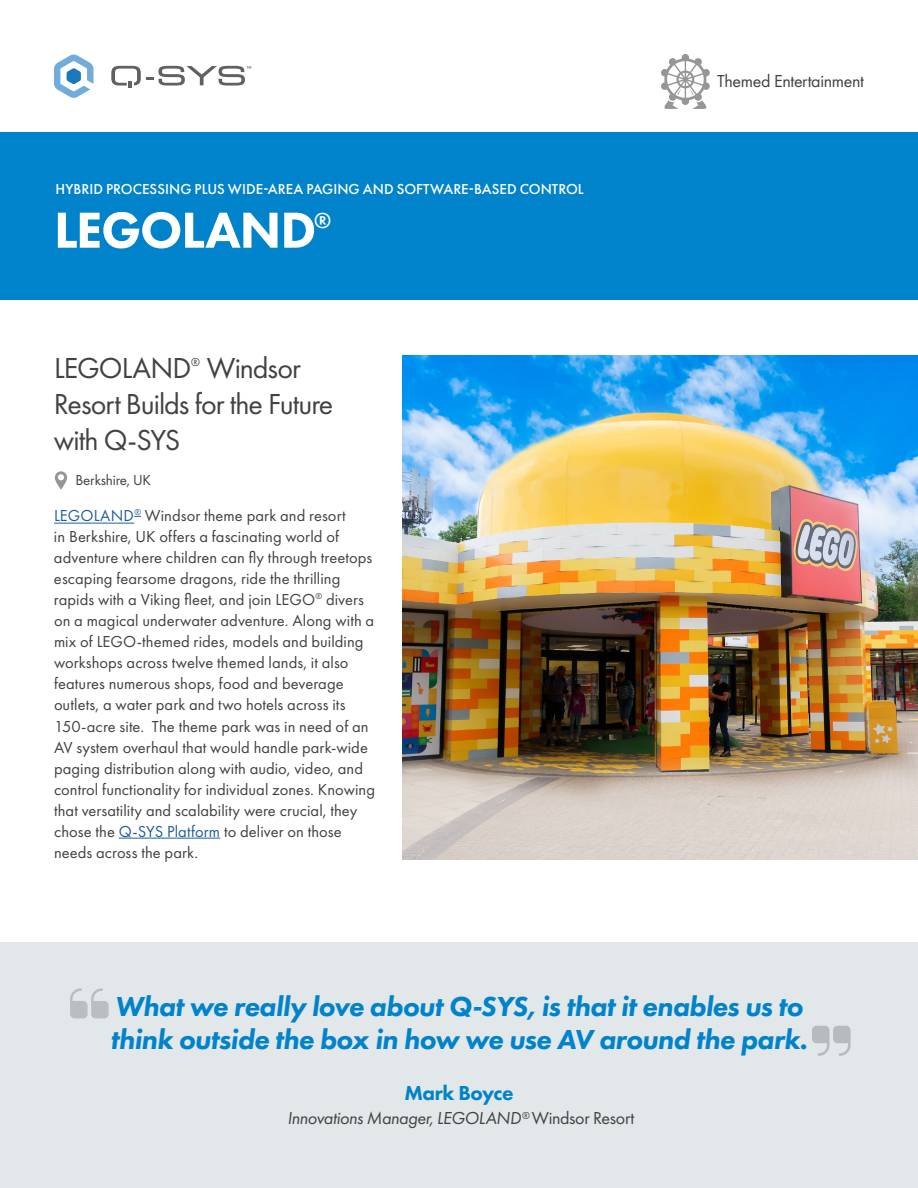
<style>
.page{position:relative;width:918px;height:1188px;background:#fff}
.page>*{position:absolute;margin:0;border:0;box-sizing:border-box;transform-origin:0 0}
.t1{font:800 52.5px "Futura PT";letter-spacing:-.025em;color:#fff}
.t2{font:30px/36px "Futura PT";letter-spacing:-.035em;color:#424242}
.t3{font:italic 800 28.5px/33px "Futura PT";letter-spacing:-.02em;color:#0083ca}
.t4{font:600 22.5px "Futura PT";color:#fff}
.t5{font:800 21px "Futura PT";letter-spacing:-.02em;color:#0083ca}
.t6{font:italic 18px "Futura PT";letter-spacing:-.02em;color:#424242}
.t7{font:18px "Futura PT";letter-spacing:-.02em;color:#424242}
.t8{font:16.5px/21px "Futura PT";letter-spacing:.005em;color:#414141}
.t9{font:500 15px "Futura PT";color:#fff}
.t10{font:15px "Futura PT";letter-spacing:-.01em;color:#424242}
.t11{font:12px "Futura PT";color:#424242}
.s1{color:#215e9e}
.s2{font-style:normal}
</style>
<div class="page">
<div style="left:0;top:943px;width:918px;height:245px;background:#e2e7ea"></div>
<svg style="left:70px;top:988px;width:39px;height:30px"></svg>
<svg style="left:812px;top:1026px;width:39px;height:30px"></svg>
<hr style="left:54px;top:523px;width:80px;height:1px;background:#215e9e">
<hr style="left:119px;top:838px;width:101px;height:1px;background:#215e9e">
<img style="left:403px;top:355px;width:515px;height:505px">
<svg style="left:55px;top:471px;width:12px;height:19px"></svg>
<svg style="left:58px;top:474px;width:6px;height:6px"></svg>
<div style="left:0;top:132px;width:918px;height:168px;background:#0083ca"></div>
<svg style="left:54px;top:54px;width:40px;height:44px"></svg>
<svg style="left:111px;top:66px;width:140px;height:22px"></svg>
<svg style="left:661px;top:54px;width:49px;height:55px"></svg>
<p class="t9" style="left:56px;top:180px;width:530px">HYBRID PROCESSING PLUS WIDE-AREA PAGING AND SOFTWARE-BASED CONTROL</p>
<h1 class="t1" style="left:54px;top:197px;width:264px">LEGOLAND</h1>
<h3 class="t4" style="left:314px;top:207px;width:19px">®</h3>
<h2 class="t2" style="left:54px;top:350px;width:281px;text-indent:153px">Windsor<br>Resort Builds for the Future with Q-SYS</h2>
<h2 class="t2" style="left:54px;top:350px;width:139px">LEGOLAND</h2>
<p class="t11" style="left:191px;top:355px;width:10px">®</p>
<p class="t10" style="left:75px;top:471px;width:77px">Berkshire, UK</p>
<p class="t8" style="left:54px;top:505px;width:323px"><span class="s1">LEGOLAND</span><sup>®</sup> Windsor theme park and resort<br>in Berkshire, UK offers a fascinating world of adventure where children can fly through treetops escaping fearsome dragons, ride the thrilling rapids with a Viking fleet, and join LEGO<sup>®</sup> divers on a magical underwater adventure. Along with a mix of LEGO-themed rides, models and building workshops across twelve themed lands, it also features numerous shops, food and beverage outlets, a water park and two hotels across its 150-acre site. The theme park was in need of an AV system overhaul that would handle park-wide paging distribution along with audio, video, and control functionality for individual zones. Knowing that versatility and scalability were crucial, they chose the <span class="s1">Q-SYS Platform</span> to deliver on those needs across the park.</p>
<p class="t7" style="left:717px;top:70px;width:148px">Themed Entertainment</p>
<h3 class="t3" style="left:111px;top:990px;width:698px">What we really love about Q-SYS, is that it enables us to think outside the box in how we use AV around the park.</h3>
<p class="t5" style="left:404px;top:1080px;width:111px">Mark Boyce</p>
<p class="t6" style="left:287px;top:1107px;width:348px">Innovations Manager, LEGOLAND<sup>®</sup> <span class="s2">Windsor Resort</span></p>
</div>
